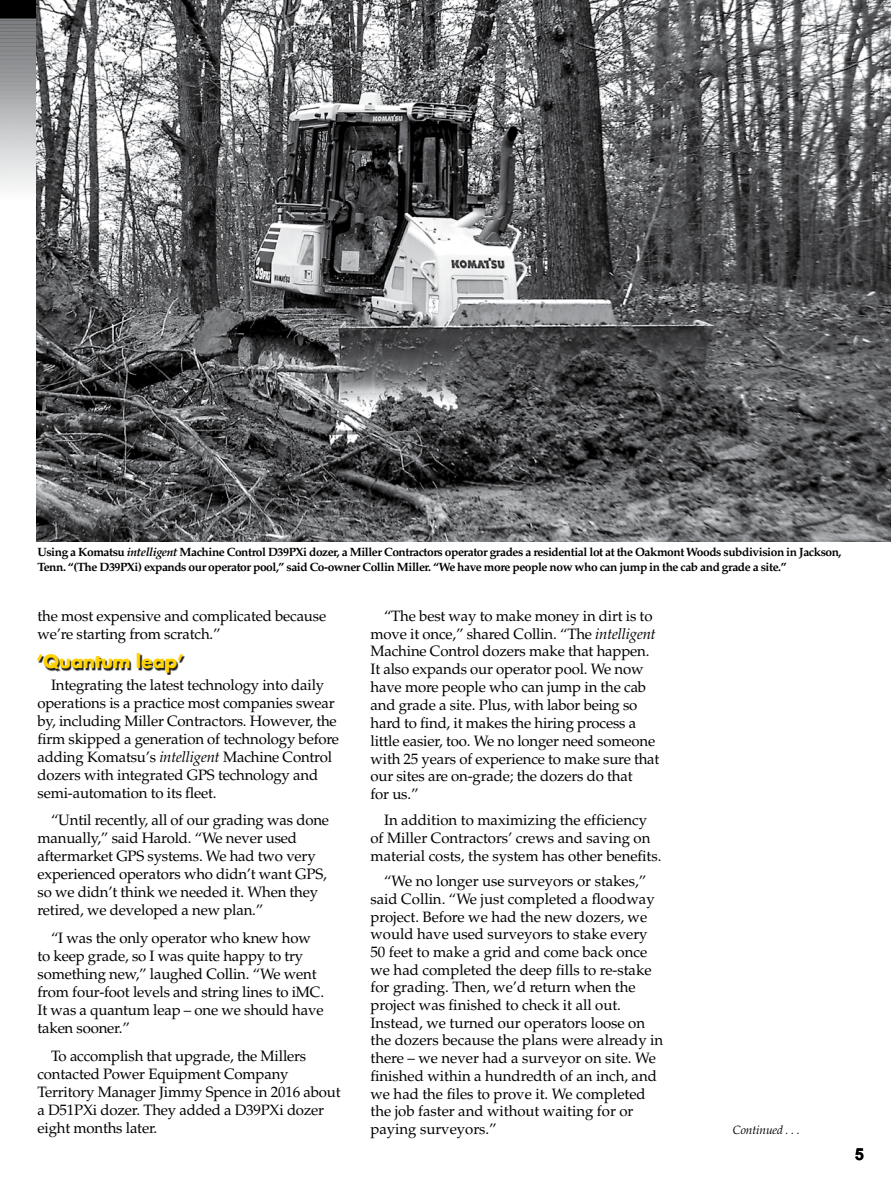
<style>
.page{position:relative;width:891px;height:1188px;background:#fff}
.page>*{position:absolute;margin:0;border:0;box-sizing:border-box;transform-origin:0 0}
.t1{font:700 18px "Futura";letter-spacing:-.015em;color:#ffd200}
.t2{font:700 16.5px "Arial";color:#000}
.t3{font:15px/18px "Palatino";letter-spacing:-.01em;color:#000}
.t4{font:700 12px/15px "Palatino";letter-spacing:-.035em;color:#000}
.t5{font:italic 12px "Palatino";letter-spacing:-.015em;color:#000}
.s1{font-style:italic}
</style>
<div class="page">
<img style="left:0;top:0;width:36px;height:189px">
<img style="left:36px;top:0;width:855px;height:542px">
<div style="left:38px;top:654px;width:148px;height:21px;background:#000;opacity:.9"></div>
<p class="t4" style="left:37px;top:544px;width:806px">Using a Komatsu <span class="s1">intelligent</span> Machine Control D39PXi dozer, a Miller Contractors operator grades a residential lot at the Oakmont Woods subdivision in Jackson,<br>Tenn. “(The D39PXi) expands our operator pool,” said Co-owner Collin Miller. “We have more people now who can jump in the cab and grade a site.”</p>
<p class="t3" style="left:38px;top:607px;width:290px">the most expensive and complicated because we’re starting from scratch.”</p>
<p class="t3" style="left:38px;top:676px;width:303px;text-indent:14px">Integrating the latest technology into daily operations is a practice most companies swear by, including Miller Contractors. However, the firm skipped a generation of technology before adding Komatsu’s <span class="s1">intelligent</span> Machine Control dozers with integrated GPS technology and semi-automation to its fleet.</p>
<p class="t3" style="left:38px;top:812px;width:293px;text-indent:14px">“Until recently, all of our grading was done manually,” said Harold. “We never used aftermarket GPS systems. We had two very experienced operators who didn’t want GPS, so we didn’t think we needed it. When they retired, we developed a new plan.”</p>
<p class="t3" style="left:38px;top:929px;width:288px;text-indent:14px">“I was the only operator who knew how to keep grade, so I was quite happy to try something new,” laughed Collin. “We went from four-foot levels and string lines to iMC.<br>It was a quantum leap – one we should have taken sooner.”</p>
<p class="t3" style="left:38px;top:1048px;width:305px;text-indent:14px">To accomplish that upgrade, the Millers contacted Power Equipment Company Territory Manager Jimmy Spence in 2016 about a D51PXi dozer. They added a D39PXi dozer eight months later.</p>
<p class="t1" style="left:36px;top:648px;width:150px">‘Quantum leap’</p>
<p class="t3" style="left:370px;top:607px;width:291px;text-indent:14px">“The best way to make money in dirt is to move it once,” shared Collin. “The <span class="s1">intelligent </span>Machine Control dozers make that happen.<br>It also expands our operator pool. We now have more people who can jump in the cab and grade a site. Plus, with labor being so hard to find, it makes the hiring process a little easier, too. We no longer need someone with 25 years of experience to make sure that our sites are on-grade; the dozers do that<br>for us.”</p>
<p class="t3" style="left:370px;top:811px;width:293px;text-indent:14px">In addition to maximizing the efficiency of Miller Contractors’ crews and saving on material costs, the system has other benefits.</p>
<p class="t3" style="left:370px;top:872px;width:294px;text-indent:14px">“We no longer use surveyors or stakes,” said Collin. “We just completed a floodway project. Before we had the new dozers, we would have used surveyors to stake every 50 feet to make a grid and come back once we had completed the deep fills to re-stake for grading. Then, we’d return when the project was finished to check it all out.<br>Instead, we turned our operators loose on the dozers because the plans were already in there – we never had a surveyor on site. We finished within a hundredth of an inch, and we had the files to prove it. We completed the job faster and without waiting for or paying surveyors.”</p>
<p class="t5" style="left:733px;top:1123px;width:68px">Continued . . .</p>
<p class="t2" style="left:855px;top:1144px;width:11px">5</p>
</div>
